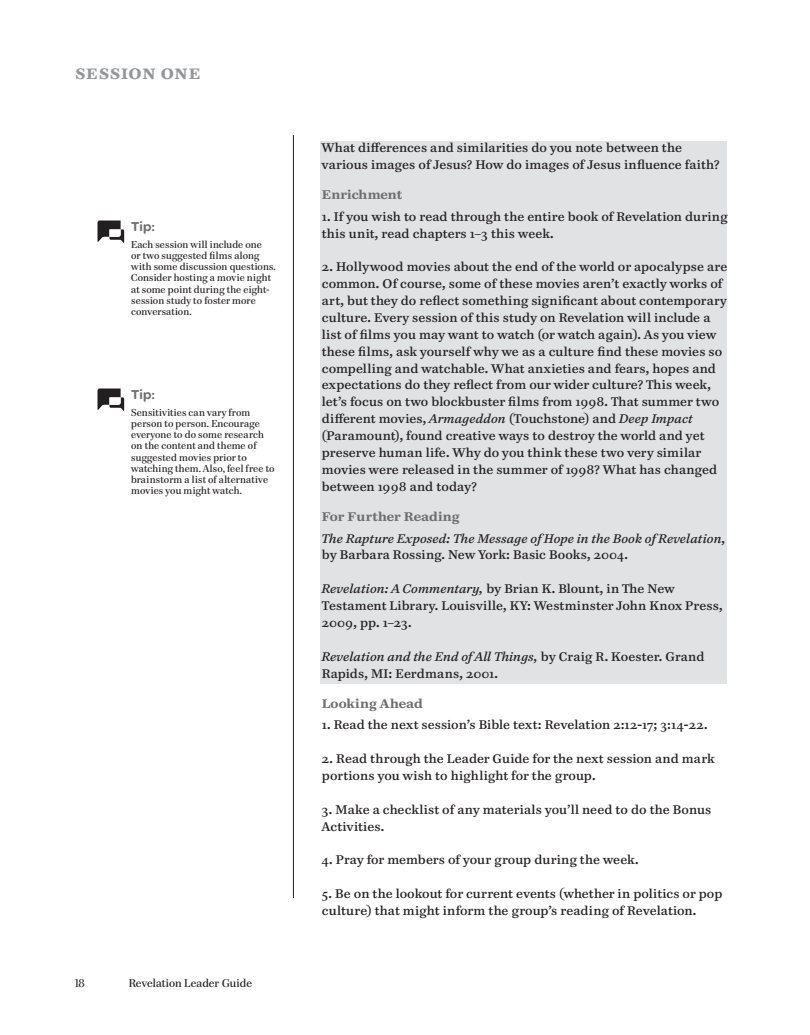
<style>
.page{position:relative;width:810px;height:1035px;background:#fff}
.page>*{position:absolute;margin:0;border:0;box-sizing:border-box;transform-origin:0 0}
.t1{font:700 15px "Paperback 6";letter-spacing:.055em;color:#939598}
.t2{font:600 13.75px "Omnes";letter-spacing:.005em;color:#6c6d70}
.t3{font:12.5px/16.9px "Paperback 9";letter-spacing:.015em;color:#231f20}
.t4{font:italic 12.5px "Paperback 9";letter-spacing:.01em;color:#231f20}
.t5{font:700 12.5px "Paperback 9";color:#6c6d70}
.t6{font:11.25px "Paperback 48";color:#231f20}
.t7{font:10px/11.2px "Paperback 48";letter-spacing:.015em;color:#231f20}
.s1{font-style:italic}
</style>
<div class="page">
<hr style="left:293px;top:135px;width:1px;height:763px;background:#231f20">
<div style="left:320px;top:141px;width:406px;height:543px;background:#e1e2e4"></div>
<svg style="left:98px;top:221px;width:26px;height:22px"></svg>
<svg style="left:98px;top:389px;width:26px;height:22px"></svg>
<p class="t1" style="left:75px;top:63px;width:127px">SESSION ONE</p>
<p class="t2" style="left:131px;top:219px;width:25px">Tip:</p>
<p class="t7" style="left:131px;top:239px;width:146px">Each session will include one<br>or two suggested films along with some discussion questions.<br>Consider hosting a movie night at some point during the eight&shy;session study to foster more conversation.</p>
<p class="t2" style="left:131px;top:387px;width:25px">Tip:</p>
<p class="t7" style="left:131px;top:407px;width:145px">Sensitivities can vary from person to person. Encourage everyone to do some research on the content and theme of suggested movies prior to watching them. Also, feel free to brainstorm a list of alternative movies you might watch.</p>
<p class="t6" style="left:75px;top:977px;width:11px">18</p>
<p class="t6" style="left:129px;top:977px;width:125px">Revelation Leader Guide</p>
<p class="t3" style="left:322px;top:139px;width:399px">What differences and similarities do you note between the various images of Jesus? How do images of Jesus influence faith?</p>
<p class="t5" style="left:322px;top:186px;width:82px">Enrichment</p>
<p class="t3" style="left:322px;top:208px;width:407px">1. If you wish to read through the entire book of Revelation during this unit, read chapters 1–3 this week.</p>
<p class="t3" style="left:322px;top:258px;width:407px">2. Hollywood movies about the end of the world or apocalypse are common. Of course, some of these movies aren’t exactly works of art, but they do reflect something significant about contemporary culture. Every session of this study on Revelation will include a list of films you may want to watch (or watch again). As you view these films, ask yourself why we as a culture find these movies so compelling and watchable. What anxieties and fears, hopes and expectations do they reflect from our wider culture? This week, let’s focus on two blockbuster films from 1998. That summer two different movies, <span class="s1">Armageddon</span> (Touchstone) and <span class="s1">Deep Impact </span>(Paramount), found creative ways to destroy the world and yet preserve human life. Why do you think these two very similar movies were released in the summer of 1998? What has changed between 1998 and today?</p>
<p class="t5" style="left:322px;top:508px;width:139px">For Further Reading</p>
<p class="t4" style="left:322px;top:530px;width:405px">The Rapture Exposed: The Message of Hope in the Book of Revelation,</p>
<p class="t3" style="left:322px;top:546px;width:308px">by Barbara Rossing. New York: Basic Books, 2004.</p>
<p class="t3" style="left:322px;top:580px;width:402px"><span class="s1">Revelation: A Commentary,</span> by Brian K. Blount, in The New<br>Testament Library. Louisville, KY: Westminster John Knox Press,<br>2009, pp. 1–23.</p>
<p class="t3" style="left:322px;top:648px;width:384px"><span class="s1">Revelation and the End of All Things,</span> by Craig R. Koester. Grand<br>Rapids, MI: Eerdmans, 2001.</p>
<p class="t5" style="left:322px;top:695px;width:102px">Looking Ahead</p>
<p class="t3" style="left:322px;top:716px;width:387px">1. Read the next session’s Bible text: Revelation 2:12-17; 3:14-22.</p>
<p class="t3" style="left:322px;top:750px;width:394px">2. Read through the Leader Guide for the next session and mark portions you wish to highlight for the group.</p>
<p class="t3" style="left:322px;top:801px;width:391px">3. Make a checklist of any materials you’ll need to do the Bonus<br>Activities.</p>
<p class="t3" style="left:322px;top:851px;width:318px">4. Pray for members of your group during the week.</p>
<p class="t3" style="left:322px;top:885px;width:402px">5. Be on the lookout for current events (whether in politics or pop culture) that might inform the group’s reading of Revelation.</p>
</div>
